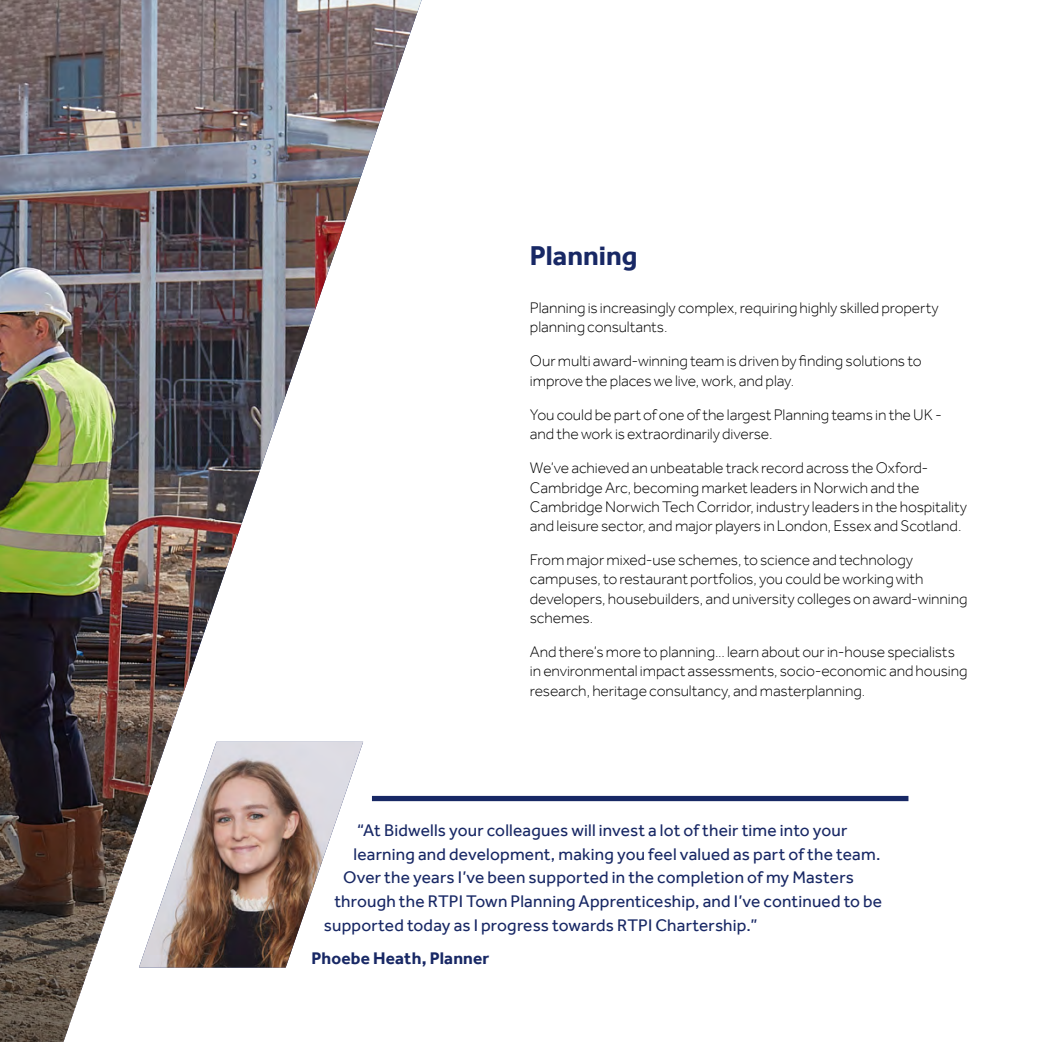
<style>
.page{position:relative;width:1042px;height:1042px;background:#fff}
.page>*{position:absolute;margin:0;border:0;box-sizing:border-box;transform-origin:0 0}
.t1{font:700 28px "Effra";color:#182865}
.t2{font:17.32px "Effra";letter-spacing:.01em;color:#182865}
.t3{font:700 17.32px "Effra";letter-spacing:.01em;color:#182865}
.t4{font:300 15.75px/19.2px "Effra";letter-spacing:-.005em;color:#000}
</style>
<div class="page">
<img style="left:0;top:0;width:421px;height:968px">
<img style="left:0;top:516px;width:243px;height:526px">
<div style="left:372px;top:796px;width:536px;height:5px;background:#182865"></div>
<img style="left:139px;top:742px;width:224px;height:225px">
<h1 class="t1" style="left:530px;top:239px;width:109px">Planning</h1>
<p class="t4" style="left:530px;top:298px;width:410px">Planning is increasingly complex, requiring highly skilled property planning consultants.</p>
<p class="t4" style="left:530px;top:351px;width:393px">Our multi award-winning team is driven by finding solutions to improve the places we live, work, and play.</p>
<p class="t4" style="left:530px;top:405px;width:413px">You could be part of one of the largest Planning teams in the UK - and the work is extraordinarily diverse.</p>
<p class="t4" style="left:530px;top:458px;width:438px">We’ve achieved an unbeatable track record across the Oxford-Cambridge Arc, becoming market leaders in Norwich and the Cambridge Norwich Tech Corridor, industry leaders in the hospitality and leisure sector, and major players in London, Essex and Scotland.</p>
<p class="t4" style="left:530px;top:550px;width:439px">From major mixed-use schemes, to science and technology campuses, to restaurant portfolios, you could be working with developers, housebuilders, and university colleges on award-winning schemes.</p>
<p class="t4" style="left:530px;top:642px;width:439px">And there’s more to planning... learn about our in-house specialists in environmental impact assessments, socio-economic and housing research, heritage consultancy, and masterplanning.</p>
<p class="t2" style="left:357px;top:820px;width:492px">“At Bidwells your colleagues will invest a lot of their time into your</p>
<p class="t2" style="left:353px;top:843px;width:528px">learning and development, making you feel valued as part of the team.</p>
<p class="t2" style="left:343px;top:867px;width:512px">Over the years I’ve been supported in the completion of my Masters</p>
<p class="t2" style="left:334px;top:891px;width:549px">through the RTPI Town Planning Apprenticeship, and I’ve continued to be</p>
<p class="t2" style="left:324px;top:915px;width:435px">supported today as I progress towards RTPI Chartership.”</p>
<p class="t3" style="left:312px;top:948px;width:179px">Phoebe Heath, Planner</p>
</div>
